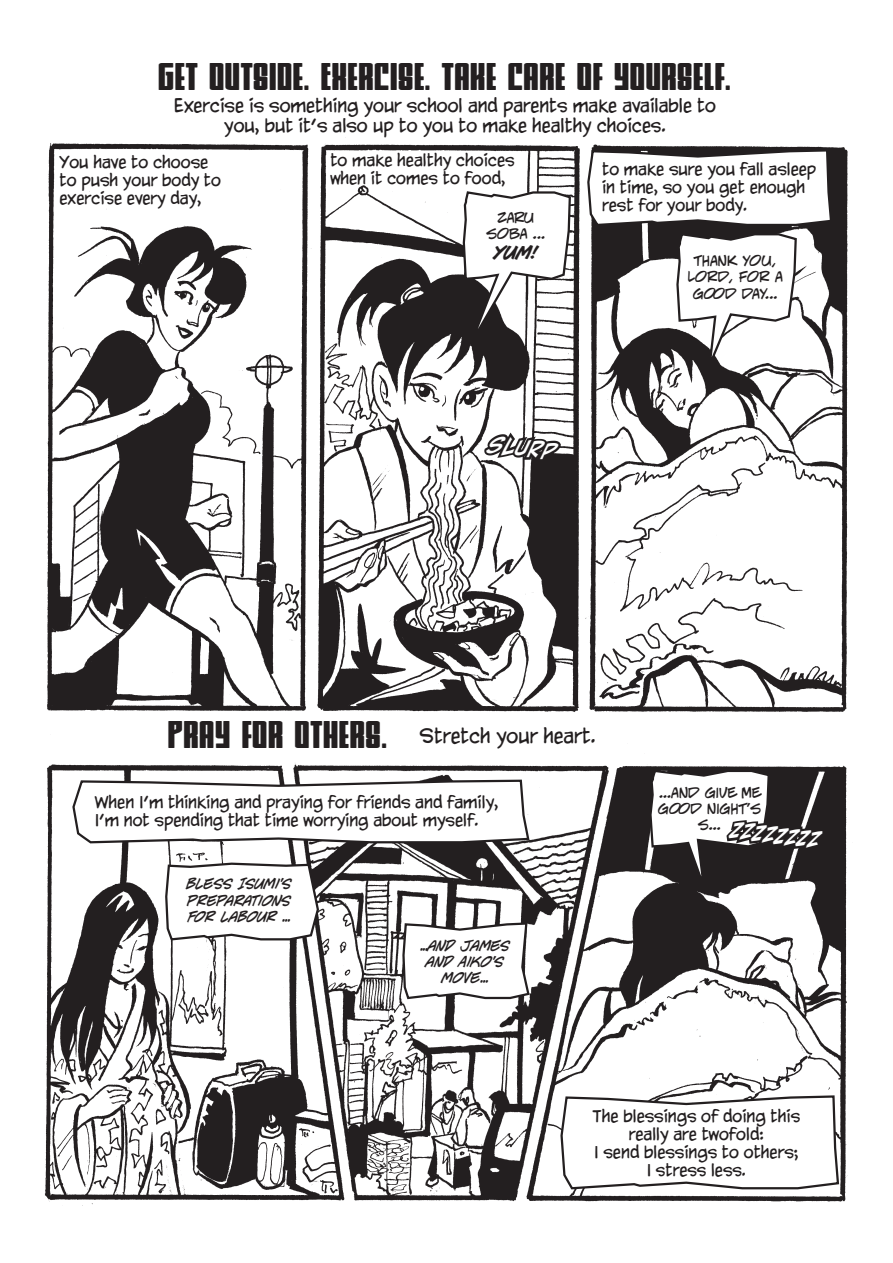
<style>
.page{position:relative;width:893px;height:1263px;background:#fff}
.page>*{position:absolute;margin:0;border:0;box-sizing:border-box;transform-origin:0 0}
.GN_style{font:36px "Komikahuna";color:#231f20}
.speech{font:italic 700 21px "CC Ladronn";color:#fff}
.t1{font:18px "CC Yada Yada Yada Int";color:#231f20}
.t2{font:16.5px/19.8px "CC Yada Yada Yada Int";color:#231f20;text-align:center}
.Comix_Speech{font:italic 700 16.5px "CC Jeff Campbell";color:#231f20}
.t3{font:15px/18px "CC Yada Yada Yada Int";color:#231f20}
.speech-2{font:italic 13.5px/16.2px "CC Jeff Campbell";color:#231f20;text-align:justify}
.speech-3{font:13.5px/16.2px "CC Jeff Campbell";color:#231f20;text-align:center}
.Comix_Speech-2{font:13.5px/16.2px "CC Jeff Campbell";color:#231f20;text-align:center}
</style>
<div class="page">
<img style="left:44px;top:137px;width:804px;height:1069px">
<svg style="left:71px;top:778px;width:460px;height:67px"></svg>
<svg style="left:459px;top:190px;width:113px;height:179px"></svg>
<svg style="left:483px;top:428px;width:82px;height:37px"></svg>
<svg style="left:559px;top:1094px;width:281px;height:96px"></svg>
<svg style="left:586px;top:148px;width:247px;height:232px"></svg>
<svg style="left:401px;top:921px;width:130px;height:79px"></svg>
<svg style="left:164px;top:861px;width:156px;height:81px"></svg>
<svg style="left:648px;top:768px;width:184px;height:139px"></svg>
<p class="GN_style" style="left:158px;top:51px;width:575px">GET OUTSIDE. EXERCISE. TAKE CARE OF YOURSELF.</p>
<p class="t2" style="left:174px;top:97px;width:544px">Exercise is something your school and parents make available to you, but it’s also up to you to make healthy choices.</p>
<p class="t3" style="left:60px;top:154px;width:163px">You have to choose to push your body to exercise every day,</p>
<p class="t3" style="left:330px;top:152px;width:186px">to make healthy choices when it comes to food,</p>
<p class="Comix_Speech-2" style="left:487px;top:210px;width:60px">ZARU<br>SOBA ...</p>
<p class="Comix_Speech" style="left:494px;top:243px;width:44px">yum!</p>
<p class="t3" style="left:602px;top:161px;width:216px">to make sure you fall asleep in time, so you get enough rest for your body.</p>
<p class="speech-3" style="left:688px;top:254px;width:97px">THANK YOU,<br>LORD, FOR A<br>GOOD DAY...</p>
<p class="speech" style="left:490px;top:433px;width:69px;rotate:6deg">slurp</p>
<p class="GN_style" style="left:167px;top:709px;width:221px">PRAY FOR OTHERS.</p>
<p class="t1" style="left:420px;top:726px;width:178px">Stretch your heart.</p>
<p class="t3" style="left:95px;top:794px;width:405px">When I’m thinking and praying for friends and family,<br>I’m not spending that time worrying about myself.</p>
<p class="speech-2" style="left:187px;top:877px;width:106px">BLESS ISUMI’S PREPARATIONS FOR LABOUR ...</p>
<p class="speech-2" style="left:420px;top:938px;width:91px;text-align:center">...AND JAMES<br>AND AIKO’S<br>MOVE...</p>
<p class="speech-3" style="left:658px;top:785px;width:105px">...AND GIVE ME<br>GOOD NIGHT’S<br>S...</p>
<p class="speech" style="left:732px;top:818px;width:90px;rotate:6deg">zzzzzzzz</p>
<p class="t3" style="left:592px;top:1108px;width:209px;text-align:center">The blessings of doing this really are twofold:<br>I send blessings to others;<br>I stress less.</p>
</div>
